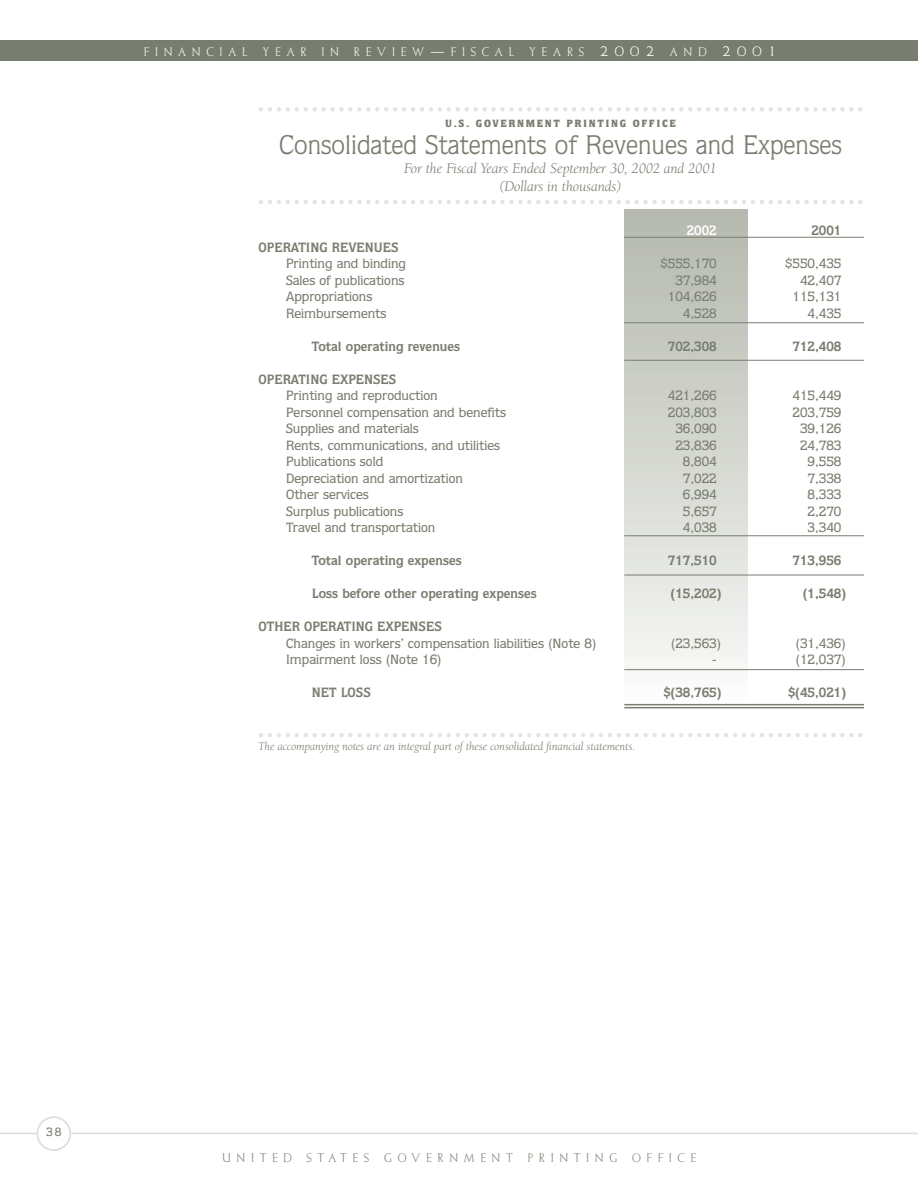
<style>
.page{position:relative;width:918px;height:1188px;background:#fff}
.page>*{position:absolute;margin:0;border:0;box-sizing:border-box;transform-origin:0 0}
.t1{font:27px "Quorum";color:#787e6f}
.t2{font:italic 15px/18px "Berkeley Oldstyle IT Cby BT";color:#787e6f;text-align:center}
.t3{font:500 13.5px "Quorum";color:#787e6f}
.t4{font:700 13.5px "Quorum";color:#787e6f}
.t5{font:700 13.5px "Quorum";color:#fff}
.t6{font:12.3px "Elspeth";letter-spacing:.465em;color:#fff}
.t7{font:12.3px "Elspeth";letter-spacing:.465em;color:#787e6f}
.t8{font:italic 12px "Berkeley Oldstyle IT Cby BT";color:#787e6f}
.t9{font:500 12px "Quorum";color:#787e6f}
.t10{font:900 10.5px "Quorum";letter-spacing:.155em;color:#787e6f}
.s1{font-size:16.5px}
</style>
<div class="page">
<div style="left:624px;top:209px;width:124px;height:498px;background:linear-gradient(to bottom,#b4b7ad,#f9f9f8)"></div>
<div style="left:0;top:40px;width:918px;height:21px;background:#787e6f"></div>
<hr style="left:0;top:1133px;width:918px;height:1px;background:#dcded8">
<svg style="left:259px;top:107px;width:603px;height:5px"></svg>
<svg style="left:259px;top:200px;width:603px;height:4px"></svg>
<svg style="left:259px;top:733px;width:603px;height:4px"></svg>
<svg style="left:37px;top:1117px;width:34px;height:34px"></svg>
<hr style="left:624px;top:237px;width:240px;height:1px;background:#787e6f">
<hr style="left:624px;top:323px;width:240px;height:1px;background:#787e6f">
<hr style="left:624px;top:360px;width:240px;height:1px;background:#787e6f">
<hr style="left:624px;top:704px;width:240px;height:1px;background:#787e6f">
<hr style="left:624px;top:707px;width:240px;height:1px;background:#787e6f">
<hr style="left:624px;top:536px;width:240px;height:1px;background:#787e6f">
<hr style="left:624px;top:575px;width:240px;height:1px;background:#787e6f">
<hr style="left:624px;top:669px;width:240px;height:1px;background:#787e6f">
<p class="t6" style="left:144px;top:47px;width:635px">FINANCIAL YEAR IN REVIEW<span class="s1">—</span>FISCAL YEARS <span class="s1">2002</span> AND <span class="s1">2001</span></p>
<p class="t10" style="left:445px;top:120px;width:232px">U.S. GOVERNMENT PRINTING OFFICE</p>
<h1 class="t1" style="left:279px;top:135px;width:564px">Consolidated Statements of Revenues and Expenses</h1>
<p class="t2" style="left:404px;top:161px;width:314px">For the Fiscal Years Ended September 30, 2002 and 2001 (Dollars in thousands)</p>
<p class="t5" style="left:687px;top:226px;width:32px">2002</p>
<p class="t4" style="left:811px;top:226px;width:32px">2001</p>
<p class="t4" style="left:259px;top:242px;width:142px">OPERATING REVENUES</p>
<p class="t3" style="left:286px;top:259px;width:122px">Printing and binding</p>
<p class="t3" style="left:660px;top:259px;width:58px">$555,170</p>
<p class="t3" style="left:785px;top:259px;width:58px">$550,435</p>
<p class="t3" style="left:286px;top:275px;width:120px">Sales of publications</p>
<p class="t3" style="left:675px;top:275px;width:43px">37,984</p>
<p class="t3" style="left:800px;top:275px;width:43px">42,407</p>
<p class="t3" style="left:286px;top:292px;width:88px">Appropriations</p>
<p class="t3" style="left:668px;top:292px;width:50px">104,626</p>
<p class="t3" style="left:793px;top:292px;width:50px">115,131</p>
<p class="t3" style="left:286px;top:308px;width:102px">Reimbursements</p>
<p class="t3" style="left:683px;top:308px;width:35px">4,528</p>
<p class="t3" style="left:808px;top:308px;width:35px">4,435</p>
<p class="t4" style="left:312px;top:341px;width:150px">Total operating revenues</p>
<p class="t4" style="left:668px;top:341px;width:50px">702,308</p>
<p class="t4" style="left:793px;top:341px;width:50px">712,408</p>
<p class="t4" style="left:259px;top:374px;width:139px">OPERATING EXPENSES</p>
<p class="t3" style="left:286px;top:391px;width:153px">Printing and reproduction</p>
<p class="t3" style="left:668px;top:391px;width:50px">421,266</p>
<p class="t3" style="left:793px;top:391px;width:50px">415,449</p>
<p class="t3" style="left:286px;top:407px;width:222px">Personnel compensation and benefits</p>
<p class="t3" style="left:668px;top:407px;width:50px">203,803</p>
<p class="t3" style="left:793px;top:407px;width:50px">203,759</p>
<p class="t3" style="left:286px;top:424px;width:134px">Supplies and materials</p>
<p class="t3" style="left:675px;top:424px;width:43px">36,090</p>
<p class="t3" style="left:800px;top:424px;width:43px">39,126</p>
<p class="t3" style="left:286px;top:440px;width:216px">Rents, communications, and utilities</p>
<p class="t3" style="left:675px;top:440px;width:43px">23,836</p>
<p class="t3" style="left:800px;top:440px;width:43px">24,783</p>
<p class="t3" style="left:286px;top:457px;width:99px">Publications sold</p>
<p class="t3" style="left:683px;top:457px;width:35px">8,804</p>
<p class="t3" style="left:808px;top:457px;width:35px">9,558</p>
<p class="t3" style="left:286px;top:473px;width:178px">Depreciation and amortization</p>
<p class="t3" style="left:683px;top:473px;width:35px">7,022</p>
<p class="t3" style="left:808px;top:473px;width:35px">7,338</p>
<p class="t3" style="left:286px;top:490px;width:84px">Other services</p>
<p class="t3" style="left:683px;top:490px;width:35px">6,994</p>
<p class="t3" style="left:808px;top:490px;width:35px">8,333</p>
<p class="t3" style="left:286px;top:506px;width:119px">Surplus publications</p>
<p class="t3" style="left:683px;top:506px;width:35px">5,657</p>
<p class="t3" style="left:808px;top:506px;width:35px">2,270</p>
<p class="t3" style="left:286px;top:523px;width:151px">Travel and transportation</p>
<p class="t3" style="left:683px;top:523px;width:35px">4,038</p>
<p class="t3" style="left:808px;top:523px;width:35px">3,340</p>
<p class="t4" style="left:312px;top:556px;width:151px">Total operating expenses</p>
<p class="t4" style="left:668px;top:556px;width:50px">717,510</p>
<p class="t4" style="left:793px;top:556px;width:50px">713,956</p>
<p class="t4" style="left:312px;top:589px;width:226px">Loss before other operating expenses</p>
<p class="t4" style="left:671px;top:589px;width:52px">(15,202)</p>
<p class="t4" style="left:803px;top:589px;width:44px">(1,548)</p>
<p class="t4" style="left:259px;top:622px;width:185px">OTHER OPERATING EXPENSES</p>
<p class="t3" style="left:286px;top:638px;width:312px">Changes in workers’ compensation liabilities (Note 8)</p>
<p class="t3" style="left:671px;top:638px;width:52px">(23,563)</p>
<p class="t3" style="left:796px;top:638px;width:52px">(31,436)</p>
<p class="t3" style="left:286px;top:655px;width:157px">Impairment loss (Note 16)</p>
<p class="t3" style="left:712px;top:655px;width:6px">-</p>
<p class="t3" style="left:796px;top:655px;width:52px">(12,037)</p>
<p class="t4" style="left:312px;top:688px;width:60px">NET LOSS</p>
<p class="t4" style="left:663px;top:688px;width:59px">$(38,765)</p>
<p class="t4" style="left:788px;top:688px;width:59px">$(45,021)</p>
<p class="t8" style="left:259px;top:742px;width:378px">The accompanying notes are an integral part of these consolidated financial statements.</p>
<p class="t9" style="left:46px;top:1128px;width:17px">38</p>
<p class="t7" style="left:222px;top:1153px;width:475px">UNITED STATES GOVERNMENT PRINTING OFFICE</p>
</div>
